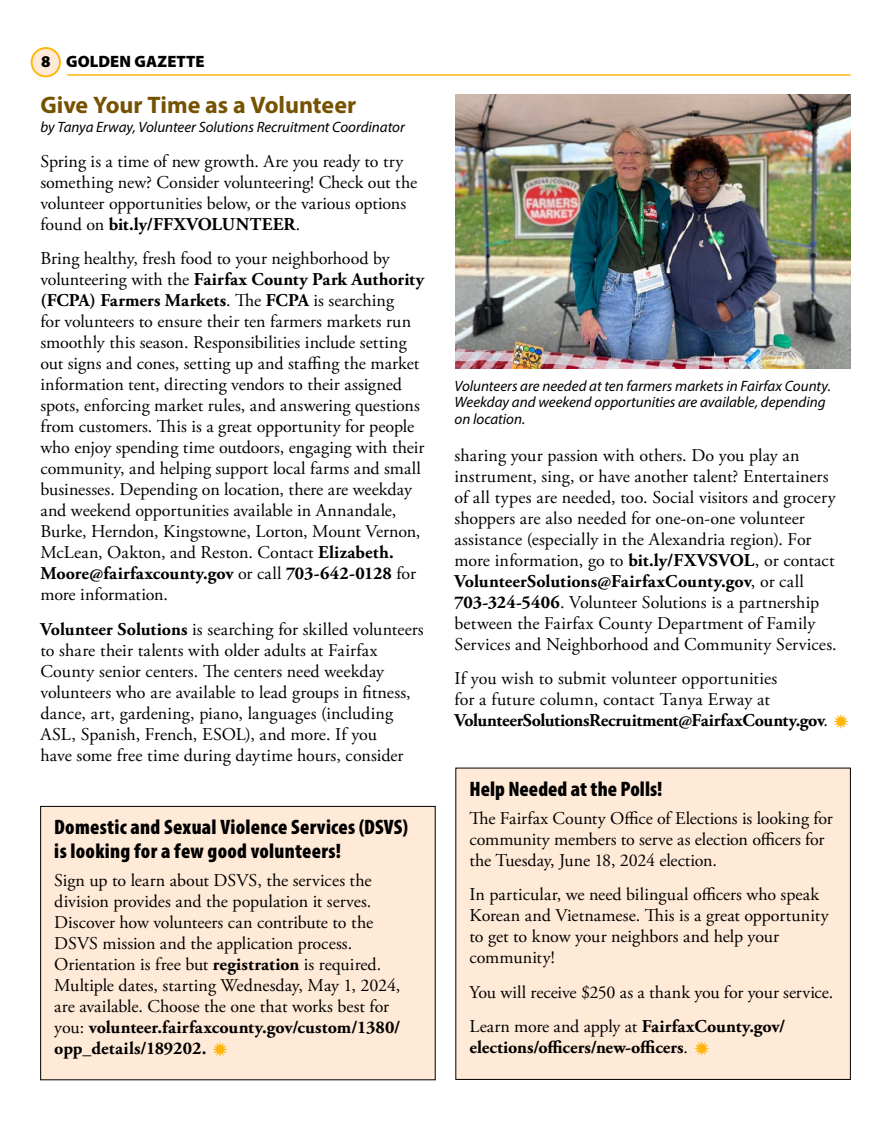
<style>
.page{position:relative;width:891px;height:1134px;background:#fff}
.page>*{position:absolute;margin:0;border:0;box-sizing:border-box;transform-origin:0 0}
.H1-Article-Head-Byline-NoRule_GG{font:700 24px "Myriad Pro";letter-spacing:-.005em;color:#755200}
.t1{font:900 condensed 21px/24px "Myriad Pro";letter-spacing:.01em;color:#000}
.Body_Text_GG{font:18px/21px "Adobe Garamond Pro";color:#000}
.t2{font:700 18px "Adobe Garamond Pro";color:#000}
.t3{font:900 16.5px "Myriad Pro";letter-spacing:.005em;color:#000}
.Photo_Caption_GG{font:italic 15px/16.5px "Myriad Pro";color:#000}
.ByLine_GG{font:italic 15px "Myriad Pro";letter-spacing:-.005em;color:#000}
.s1{font-weight:700}
.s2{font-weight:400}
</style>
<div class="page">
<hr style="left:67px;top:74px;width:783px;height:2px;background:#ffb50b">
<div style="left:32px;top:48px;width:28px;height:28px;background:#ffead7;border-radius:50%"></div>
<div style="left:31px;top:47px;width:30px;height:30px;border:2px solid #ffb50b;border-radius:50%"></div>
<div style="left:41px;top:806px;width:394px;height:274px;background:#ffead7"></div>
<div style="left:40px;top:806px;width:395px;height:274px;border:1px solid #000"></div>
<div style="left:456px;top:768px;width:394px;height:311px;background:#ffead7"></div>
<div style="left:456px;top:768px;width:395px;height:312px;border:1px solid #000"></div>
<img style="left:456px;top:94px;width:395px;height:274px">
<p class="t3" style="left:40px;top:51px;width:166px">8 GOLDEN GAZETTE</p>
<p class="H1-Article-Head-Byline-NoRule_GG" style="left:40px;top:89px;width:317px">Give Your Time as a Volunteer</p>
<p class="ByLine_GG" style="left:40px;top:118px;width:366px">by Tanya Erway, Volunteer Solutions Recruitment Coordinator</p>
<p class="Body_Text_GG" style="left:40px;top:151px;width:378px">Spring is a time of new growth. Are you ready to try something new? Consider volunteering! Check out the volunteer opportunities below, or the various options found on <span class="s1">bit.ly/FFXVOLUNTEER</span>.</p>
<p class="Body_Text_GG" style="left:40px;top:248px;width:386px">Bring healthy, fresh food to your neighborhood by volunteering with the <span class="s1">Fairfax County Park Authority (FCPA) Farmers Markets</span>. The <span class="s1">FCPA</span> is searching<br>for volunteers to ensure their ten farmers markets run smoothly this season. Responsibilities include setting out signs and cones, setting up and staffing the market information tent, directing vendors to their assigned spots, enforcing market rules, and answering questions from customers. This is a great opportunity for people who enjoy spending time outdoors, engaging with their community, and helping support local farms and small businesses. Depending on location, there are weekday and weekend opportunities available in Annandale, Burke, Herndon, Kingstowne, Lorton, Mount Vernon, McLean, Oakton, and Reston. Contact <span class="s1">Elizabeth.<br>Moore@fairfaxcounty.gov</span> or call <span class="s1">703-642-0128</span> for more information.</p>
<p class="Body_Text_GG" style="left:40px;top:619px;width:385px"><span class="s1">Volunteer Solutions</span> is searching for skilled volunteers to share their talents with older adults at Fairfax County senior centers. The centers need weekday volunteers who are available to lead groups in fitness, dance, art, gardening, piano, languages (including ASL, Spanish, French, ESOL), and more. If you<br>have some free time during daytime hours, consider</p>
<p class="t1" style="left:54px;top:815px;width:355px">Domestic and Sexual Violence Services (DSVS) is looking for a few good volunteers!</p>
<p class="Body_Text_GG" style="left:54px;top:871px;width:348px">Sign up to learn about DSVS, the services the division provides and the population it serves.<br>Discover how volunteers can contribute to the DSVS mission and the application process.<br>Orientation is free but <span class="s1">registration</span> is required.<br>Multiple dates, starting Wednesday, May 1, 2024, are available. Choose the one that works best for you: <span class="s1">volunteer.fairfaxcounty.gov/custom/1380/ opp_details/189202.</span></p>
<p class="Photo_Caption_GG" style="left:454px;top:377px;width:378px">Volunteers are needed at ten farmers markets in Fairfax County.<br>Weekday and weekend opportunities are available, depending on location.</p>
<p class="Body_Text_GG" style="left:454px;top:445px;width:384px">sharing your passion with others. Do you play an instrument, sing, or have another talent? Entertainers of all types are needed, too. Social visitors and grocery shoppers are also needed for one-on-one volunteer assistance (especially in the Alexandria region). For more information, go to <span class="s1">bit.ly/FXVSVOL</span>, or contact <span class="s1">VolunteerSolutions@FairfaxCounty.gov</span>, or call <span class="s1">703-324-5406</span>. Volunteer Solutions is a partnership between the Fairfax County Department of Family Services and Neighborhood and Community Services.</p>
<p class="Body_Text_GG" style="left:454px;top:668px;width:375px">If you wish to submit volunteer opportunities<br>for a future column, contact Tanya Erway at<br><span class="s1">VolunteerSolutionsRecruitment@FairfaxCounty.gov</span>.</p>
<p class="t1" style="left:470px;top:776px;width:195px">Help Needed at the Polls!</p>
<p class="Body_Text_GG" style="left:470px;top:808px;width:365px">The Fairfax County Office of Elections is looking for community members to serve as election officers for the Tuesday, June 18, 2024 election.</p>
<p class="Body_Text_GG" style="left:470px;top:885px;width:361px">In particular, we need bilingual officers who speak Korean and Vietnamese. This is a great opportunity to get to know your neighbors and help your community!</p>
<p class="Body_Text_GG" style="left:470px;top:975px;width:365px;line-height:34.5px">You will receive $250 as a thank you for your service.<br>Learn more and apply at <span class="s1">FairfaxCounty.gov/</span></p>
<p class="t2" style="left:470px;top:1037px;width:220px">elections/officers/new-officers<span class="s2">.</span></p>
</div>
